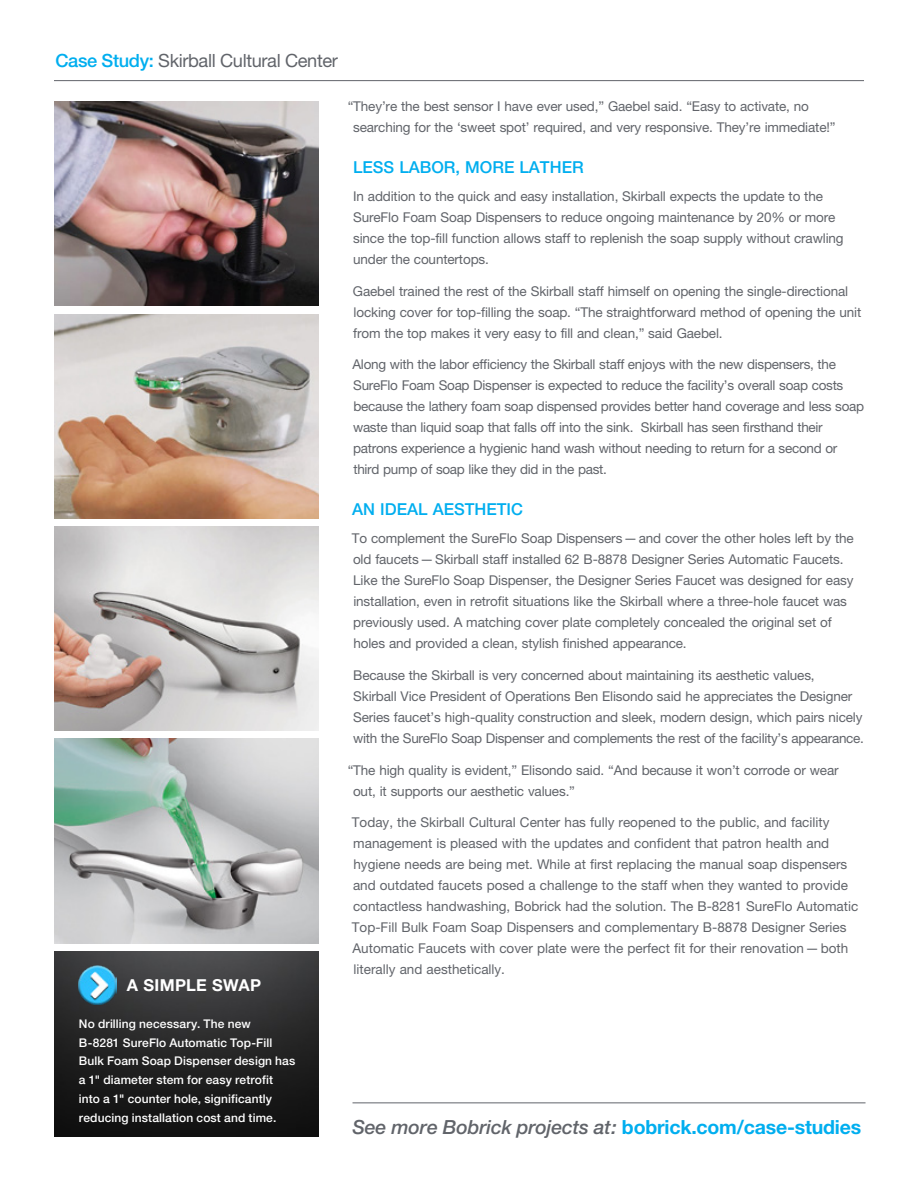
<style>
.page{position:relative;width:918px;height:1188px;background:#fff}
.page>*{position:absolute;margin:0;border:0;box-sizing:border-box;transform-origin:0 0}
.t1{font:italic 500 19.5px "Helvetica Neue LT Std";letter-spacing:-.01em;color:#61646a}
.t2{font:18.3px "Helvetica Neue LT Std";letter-spacing:-.02em;color:#61646a}
.t3{font:500 16.5px "Helvetica Neue LT Std";color:#00aeef}
.t4{font:700 16.5px "Helvetica Neue LT Std";letter-spacing:.02em;color:#fff}
.t5{font:13.5px/21px "Helvetica Neue LT Std";letter-spacing:-.01em;color:#61646a}
.t6{font:500 12px/18.8px "Helvetica Neue LT Std";letter-spacing:.01em;color:#fff}
.s1{font-weight:500;color:#00aeef}
.s2{font-weight:700;font-style:normal;color:#00aeef}
</style>
<div class="page">
<hr style="left:54px;top:80px;width:810px;height:1px;background:#61646a">
<hr style="left:353px;top:1102px;width:513px;height:1px;background:#61646a">
<img style="left:54px;top:102px;width:265px;height:204px">
<img style="left:54px;top:526px;width:265px;height:205px">
<img style="left:54px;top:314px;width:265px;height:204px">
<img style="left:54px;top:739px;width:265px;height:204px">
<img style="left:54px;top:951px;width:265px;height:185px">
<img style="left:79px;top:966px;width:38px;height:38px">
<h2 class="t2" style="left:56px;top:50px;width:284px"><span class="s1">Case Study:</span> Skirball Cultural Center</h2>
<p class="t4" style="left:127px;top:975px;width:136px">A SIMPLE SWAP</p>
<p class="t6" style="left:79px;top:1014px;width:218px">No drilling necessary. The new<br>B-8281 SureFlo Automatic Top-Fill Bulk Foam Soap Dispenser design has a 1" diameter stem for easy retrofit into a 1" counter hole, significantly reducing installation cost and time.</p>
<p class="t5" style="left:353px;top:96px;width:484px;text-indent:-5px">“They’re the best sensor I have ever used,” Gaebel said. “Easy to activate, no searching for the ‘sweet spot’ required, and very responsive. They’re immediate!”</p>
<p class="t3" style="left:353px;top:157px;width:232px">LESS LABOR, MORE LATHER</p>
<p class="t5" style="left:353px;top:185px;width:492px">In addition to the quick and easy installation, Skirball expects the update to the SureFlo Foam Soap Dispensers to reduce ongoing maintenance by 20% or more since the top-fill function allows staff to replenish the soap supply without crawling under the countertops.</p>
<p class="t5" style="left:353px;top:280px;width:510px">Gaebel trained the rest of the Skirball staff himself on opening the single-directional locking cover for top‑filling the soap. “The straightforward method of opening the unit from the top makes it very easy to fill and clean,” said Gaebel.</p>
<p class="t5" style="left:352px;top:354px;width:513px">Along with the labor efficiency the Skirball staff enjoys with the new dispensers, the SureFlo Foam Soap Dispenser is expected to reduce the facility’s overall soap costs because the lathery foam soap dispensed provides better hand coverage and less soap waste than liquid soap that falls off into the sink. Skirball has seen firsthand their patrons experience a hygienic hand wash without needing to return for a second or third pump of soap like they did in the past.</p>
<p class="t3" style="left:352px;top:499px;width:172px">AN IDEAL AESTHETIC</p>
<p class="t5" style="left:352px;top:527px;width:503px">To complement the SureFlo Soap Dispensers—and cover the other holes left by the old faucets—Skirball staff installed 62 B-8878 Designer Series Automatic Faucets.<br>Like the SureFlo Soap Dispenser, the Designer Series Faucet was designed for easy installation, even in retrofit situations like the Skirball where a three-hole faucet was previously used. A matching cover plate completely concealed the original set of holes and provided a clean, stylish finished appearance.</p>
<p class="t5" style="left:353px;top:664px;width:512px">Because the Skirball is very concerned about maintaining its aesthetic values,<br>Skirball Vice President of Operations Ben Elisondo said he appreciates the Designer Series faucet’s high-quality construction and sleek, modern design, which pairs nicely with the SureFlo Soap Dispenser and complements the rest of the facility’s appearance.</p>
<p class="t5" style="left:353px;top:759px;width:487px;text-indent:-5px">“The high quality is evident,” Elisondo said. “And because it won’t corrode or wear out, it supports our aesthetic values.”</p>
<p class="t5" style="left:352px;top:812px;width:508px">Today, the Skirball Cultural Center has fully reopened to the public, and facility management is pleased with the updates and confident that patron health and hygiene needs are being met. While at first replacing the manual soap dispensers and outdated faucets posed a challenge to the staff when they wanted to provide contactless handwashing, Bobrick had the solution. The B-8281 SureFlo Automatic Top-Fill Bulk Foam Soap Dispensers and complementary B-8878 Designer Series Automatic Faucets with cover plate were the perfect fit for their renovation—both literally and aesthetically.</p>
<h1 class="t1" style="left:353px;top:1116px;width:510px">See more Bobrick projects at: <span class="s2">bobrick.com/case-studies</span></h1>
</div>
